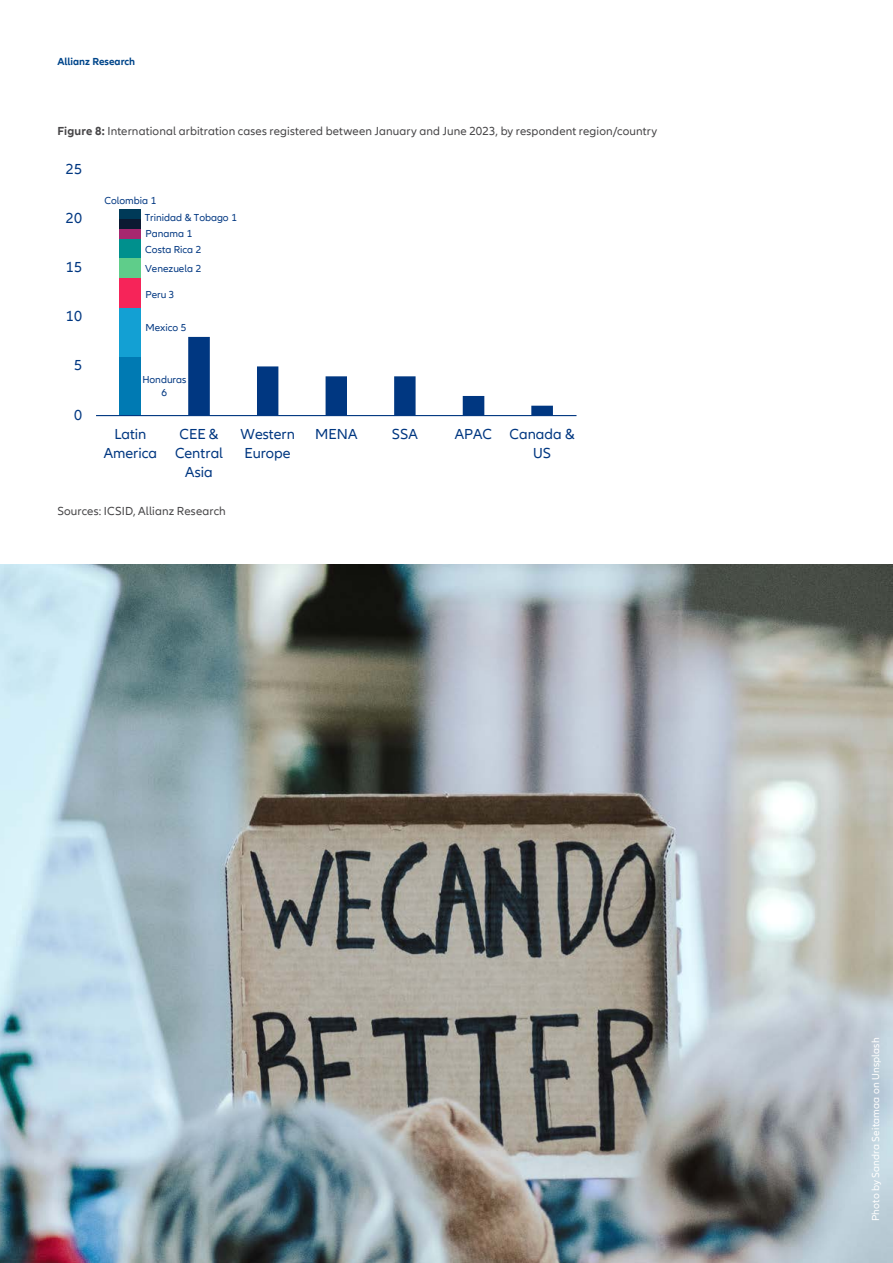
<style>
.page{position:relative;width:893px;height:1263px;background:#fff}
.page>*{position:absolute;margin:0;border:0;box-sizing:border-box;transform-origin:0 0}
.t1{font:15px/18.6px "Allianz Neo";letter-spacing:.005em;color:#003781;text-align:center}
.t2{font:12px "Allianz Neo";letter-spacing:.01em;color:#464547}
.t3{font:10.5px/13.2px "Allianz Neo";color:#003781;text-align:center}
.t4{font:10.5px "Allianz Neo";letter-spacing:.015em;color:#fff}
.t5{font:700 10.5px "Allianz Neo";color:#00468b}
.s1{font-weight:700}
</style>
<div class="page">
<div style="left:120px;top:356px;width:21px;height:60px;background:#007ab3"></div>
<svg style="left:188px;top:337px;width:365px;height:78px"></svg>
<div style="left:120px;top:307px;width:21px;height:49px;background:#13a0d3"></div>
<div style="left:120px;top:278px;width:21px;height:29px;background:#f62459"></div>
<div style="left:120px;top:258px;width:21px;height:20px;background:#5fcd8a"></div>
<div style="left:120px;top:239px;width:21px;height:19px;background:#00908d"></div>
<div style="left:120px;top:229px;width:21px;height:10px;background:#a6276f"></div>
<div style="left:120px;top:219px;width:21px;height:10px;background:#0b1a32"></div>
<div style="left:120px;top:209px;width:21px;height:10px;background:#003a58"></div>
<hr style="left:96px;top:415px;width:480px;height:1px;background:#003781">
<img style="left:0;top:564px;width:892px;height:699px">
<p class="t5" style="left:57px;top:56px;width:79px">Allianz Research</p>
<p class="t2" style="left:57px;top:125px;width:601px"><span class="s1">Figure 8:</span> International arbitration cases registered between January and June 2023, by respondent region/country</p>
<p class="t1" style="left:66px;top:160px;width:18px">25</p>
<p class="t1" style="left:66px;top:209px;width:18px">20</p>
<p class="t1" style="left:66px;top:258px;width:18px">15</p>
<p class="t1" style="left:66px;top:307px;width:18px">10</p>
<p class="t1" style="left:74px;top:357px;width:10px">5</p>
<p class="t1" style="left:74px;top:406px;width:10px">0</p>
<p class="t3" style="left:104px;top:194px;width:54px">Colombia 1</p>
<p class="t3" style="left:145px;top:211px;width:94px">Trinidad &amp; Tobago 1</p>
<p class="t3" style="left:146px;top:227px;width:48px">Panama 1</p>
<p class="t3" style="left:145px;top:244px;width:57px">Costa Rica 2</p>
<p class="t3" style="left:145px;top:262px;width:58px">Venezuela 2</p>
<p class="t3" style="left:145px;top:288px;width:30px">Peru 3</p>
<p class="t3" style="left:145px;top:321px;width:42px">Mexico 5</p>
<p class="t3" style="left:142px;top:373px;width:46px">Honduras<br>6</p>
<p class="t1" style="left:104px;top:425px;width:55px">Latin<br>America</p>
<p class="t1" style="left:175px;top:425px;width:50px">CEE &amp;<br>Central<br>Asia</p>
<p class="t1" style="left:240px;top:425px;width:56px;text-align:left">Western<br>Europe</p>
<p class="t1" style="left:315px;top:425px;width:44px">MENA</p>
<p class="t1" style="left:392px;top:425px;width:27px">SSA</p>
<p class="t1" style="left:533px;top:425px;width:43px;text-align:left;text-indent:-78px">APAC Canada &amp;<br>US</p>
<p class="t2" style="left:57px;top:504px;width:170px">Sources: ICSID, Allianz Research</p>
<p class="t4" style="left:870px;top:1221px;width:185px;rotate:-90deg">Photo by Sandra Seitamaa on Unsplash</p>
</div>
